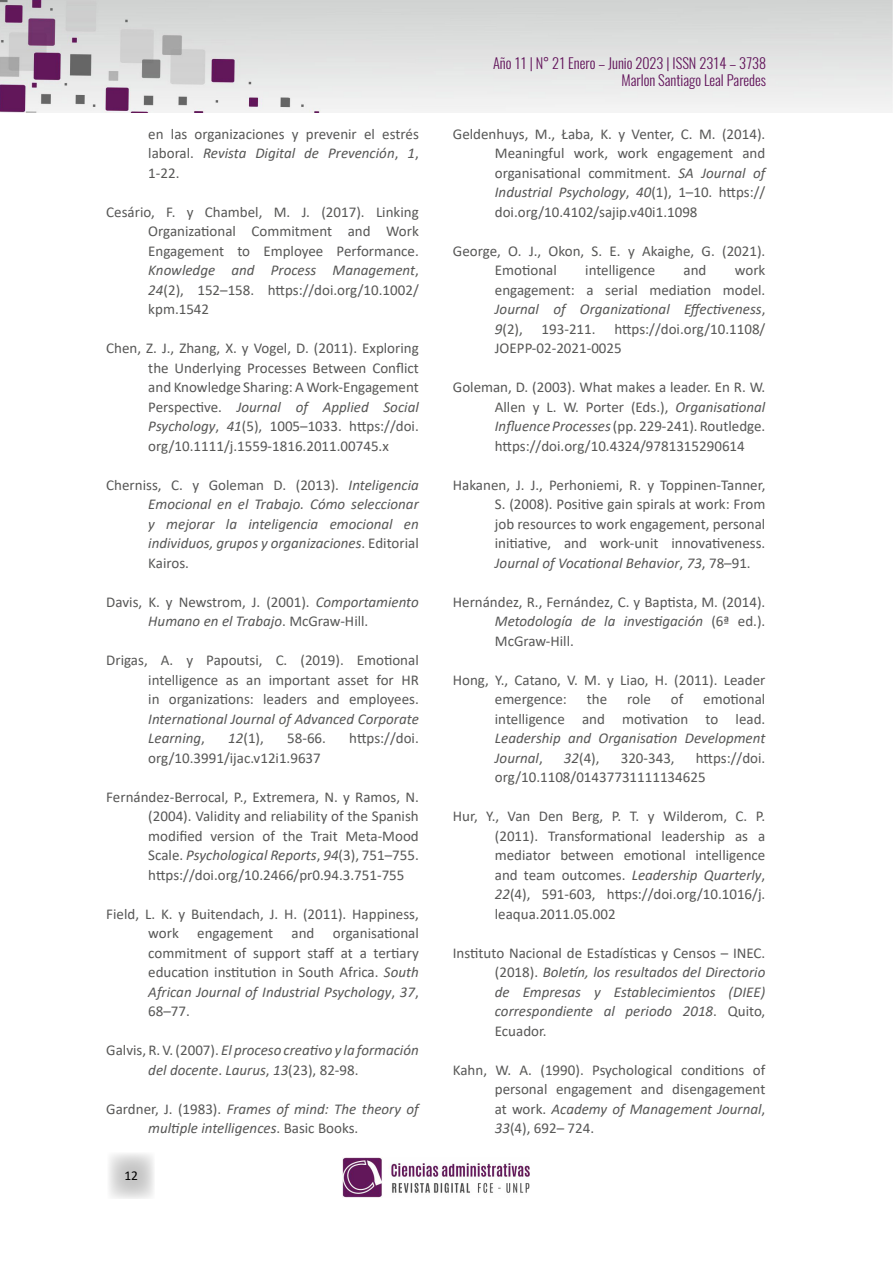
<style>
.page{position:relative;width:893px;height:1263px;background:#fff}
.page>*{position:absolute;margin:0;border:0;box-sizing:border-box;transform-origin:0 0}
.t1{font:15px/19.5px "Calibri";color:#575756;text-align:justify}
.t2{font:italic 15px/19.5px "Calibri";color:#575756}
.t3{font:300 14.4px/17.2px "Oswald";color:#61135a;text-align:right}
.t4{font:13.5px "Calibri";color:#000}
.s1{font-style:italic}
.s2{font-style:normal}
</style>
<div class="page">
<svg style="left:109px;top:1153px;width:45px;height:46px"></svg>
<img style="left:0;top:0;width:893px;height:112px">
<img style="left:342px;top:1157px;width:187px;height:41px">
<p class="t1" style="left:148px;top:124px;width:272px">en las organizaciones y prevenir el estrés laboral. <span class="s1">Revista Digital de Prevención</span>, <span class="s1">1</span>, 1-22.</p>
<p class="t1" style="left:148px;top:202px;width:272px;text-indent:-42px">Cesário, F. y Chambel, M. J. (2017). Linking Organizational Commitment and Work Engagement to Employee Performance.<br><span class="s1">Knowledge and Process Management</span>, <span class="s1">24</span>(2), 152–158. https://doi.org/10.1002/ kpm.1542</p>
<p class="t1" style="left:148px;top:338px;width:272px;text-indent:-42px">Chen, Z. J., Zhang, X. y Vogel, D. (2011). Exploring the Underlying Processes Between Conflict and Knowledge Sharing: A Work-Engagement Perspective. <span class="s1">Journal of Applied Social Psychology</span>, <span class="s1">41</span>(5), 1005–1033. https://doi. org/10.1111/j.1559-1816.2011.00745.x</p>
<p class="t2" style="left:148px;top:474px;width:272px;text-align:justify;text-indent:-42px"><span class="s2">Cherniss, C. y Goleman D. (2013).</span> Inteligencia Emocional en el Trabajo. Cómo seleccionar y mejorar la inteligencia emocional en individuos, grupos y organizaciones<span class="s2">. Editorial Kairos.</span></p>
<p class="t1" style="left:106px;top:592px;width:314px;text-align:center">Davis, K. y Newstrom, J. (2001). <span class="s1">Comportamiento<br>Humano en el Trabajo</span>. McGraw-Hill.</p>
<p class="t1" style="left:148px;top:650px;width:272px;text-indent:-42px">Drigas, A. y Papoutsi, C. (2019). Emotional intelligence as an important asset for HR in organizations: leaders and employees.</p>
<p class="t2" style="left:148px;top:708px;width:272px">International Journal of Advanced Corporate<br>Learning<span class="s2">,</span></p>
<p class="t1" style="left:228px;top:728px;width:37px"><span class="s1">12</span>(1),</p>
<p class="t1" style="left:287px;top:728px;width:40px">58-66.</p>
<p class="t1" style="left:349px;top:728px;width:71px">https://doi.</p>
<p class="t1" style="left:148px;top:748px;width:174px">org/10.3991/ijac.v12i1.9637</p>
<p class="t1" style="left:148px;top:787px;width:272px;text-indent:-42px">Fernández-Berrocal, P., Extremera, N. y Ramos, N. (2004). Validity and reliability of the Spanish modified version of the Trait Meta-Mood Scale. <span class="s1">Psychological Reports</span>, <span class="s1">94</span>(3), 751–755. https://doi.org/10.2466/pr0.94.3.751-755</p>
<p class="t1" style="left:148px;top:904px;width:272px;text-indent:-42px">Field, L. K. y Buitendach, J. H. (2011). Happiness, work engagement and organisational commitment of support staff at a tertiary education institution in South Africa. <span class="s1">South African Journal of Industrial Psychology</span>, <span class="s1">37</span>, 68–77.</p>
<p class="t2" style="left:148px;top:1040px;width:272px;text-indent:-42px"><span class="s2">Galvis, R. V. (2007).</span> El proceso creativo y la formación del docente<span class="s2">.</span> Laurus<span class="s2">,</span> 13<span class="s2">(23), 82-98.</span></p>
<p class="t2" style="left:148px;top:1098px;width:272px;text-indent:-42px"><span class="s2">Gardner, J. (1983).</span> Frames of mind: The theory of multiple intelligences<span class="s2">. Basic Books.</span></p>
<p class="t4" style="left:124px;top:1166px;width:15px">12</p>
<p class="t3" style="left:493px;top:52px;width:275px">Año 11 | N° 21 Enero – Junio 2023 | ISSN 2314 – 3738<br>Marlon Santiago Leal Paredes</p>
<p class="t1" style="left:495px;top:124px;width:272px;text-indent:-42px">Geldenhuys, M., Łaba, K. y Venter, C. M. (2014).<br>Meaningful work, work engagement and organisational commitment. <span class="s1">SA Journal of Industrial Psychology</span>, <span class="s1">40</span>(1), 1–10. https:// doi.org/10.4102/sajip.v40i1.1098</p>
<p class="t1" style="left:495px;top:241px;width:272px;text-indent:-42px">George, O. J., Okon, S. E. y Akaighe, G. (2021).<br>Emotional</p>
<p class="t1" style="left:495px;top:260px;width:272px;text-indent:240px">work engagement: a serial mediation model.<br><span class="s1">Journal of Organizational Effectiveness</span>, <span class="s1">9</span>(2), 193-211. https://doi.org/10.1108/ JOEPP-02-2021-0025</p>
<p class="t1" style="left:495px;top:377px;width:272px;text-indent:-42px">Goleman, D. (2003). What makes a leader. En R. W.<br>Allen y L. W. Porter (Eds.), <span class="s1">Organisational Influence Processes</span> (pp. 229-241). Routledge. https://doi.org/10.4324/9781315290614</p>
<p class="t1" style="left:495px;top:475px;width:272px;text-indent:-42px">Hakanen, J. J., Perhoniemi, R. y Toppinen-Tanner, S. (2008). Positive gain spirals at work: From job resources to work engagement, personal initiative, and work-unit innovativeness.<br><span class="s1">Journal of Vocational Behavior</span>, <span class="s1">73</span>, 78–91.</p>
<p class="t1" style="left:495px;top:592px;width:272px;text-indent:-42px">Hernández, R., Fernández, C. y Baptista, M. (2014).<br><span class="s1">Metodología de la investigación</span> (6ª ed.).<br>McGraw-Hill.</p>
<p class="t1" style="left:495px;top:670px;width:272px;text-indent:-42px">Hong, Y., Catano, V. M. y Liao, H. (2011). Leader emergence:</p>
<p class="t1" style="left:585px;top:260px;width:71px">intelligence</p>
<p class="t1" style="left:683px;top:260px;width:24px">and</p>
<p class="t1" style="left:587px;top:689px;width:22px">the</p>
<p class="t1" style="left:627px;top:689px;width:25px">role</p>
<p class="t1" style="left:671px;top:689px;width:14px">of</p>
<p class="t1" style="left:495px;top:689px;width:272px;text-align:right">emotional<br>intelligence and motivation to lead.</p>
<p class="t2" style="left:495px;top:728px;width:272px">Leadership and Organisation Development<br>Journal<span class="s2">,</span></p>
<p class="t1" style="left:495px;top:748px;width:272px;text-indent:201px">https://doi. org/10.1108/01437731111134625</p>
<p class="t1" style="left:495px;top:806px;width:272px;text-indent:-42px">Hur, Y., Van Den Berg, P. T. y Wilderom, C. P. (2011). Transformational leadership as a mediator between emotional intelligence and team outcomes. <span class="s1">Leadership Quarterly</span>, <span class="s1">22</span>(4), 591-603, https://doi.org/10.1016/j. leaqua.2011.05.002</p>
<p class="t2" style="left:495px;top:942px;width:272px;text-align:justify;text-indent:-42px"><span class="s2">Instituto Nacional de Estadísticas y Censos – INEC. (2018).</span> Boletín, los resultados del Directorio de Empresas y Establecimientos (DIEE) correspondiente al periodo 2018<span class="s2">. Quito, Ecuador.</span></p>
<p class="t1" style="left:495px;top:1060px;width:272px;text-indent:-42px">Kahn, W. A. (1990). Psychological conditions of personal engagement and disengagement at work. <span class="s1">Academy of Management Journal</span>, <span class="s1">33</span>(4), 692– 724.</p>
<p class="t1" style="left:564px;top:748px;width:37px"><span class="s1">32</span>(4),</p>
<p class="t1" style="left:621px;top:748px;width:55px">320-343,</p>
</div>
